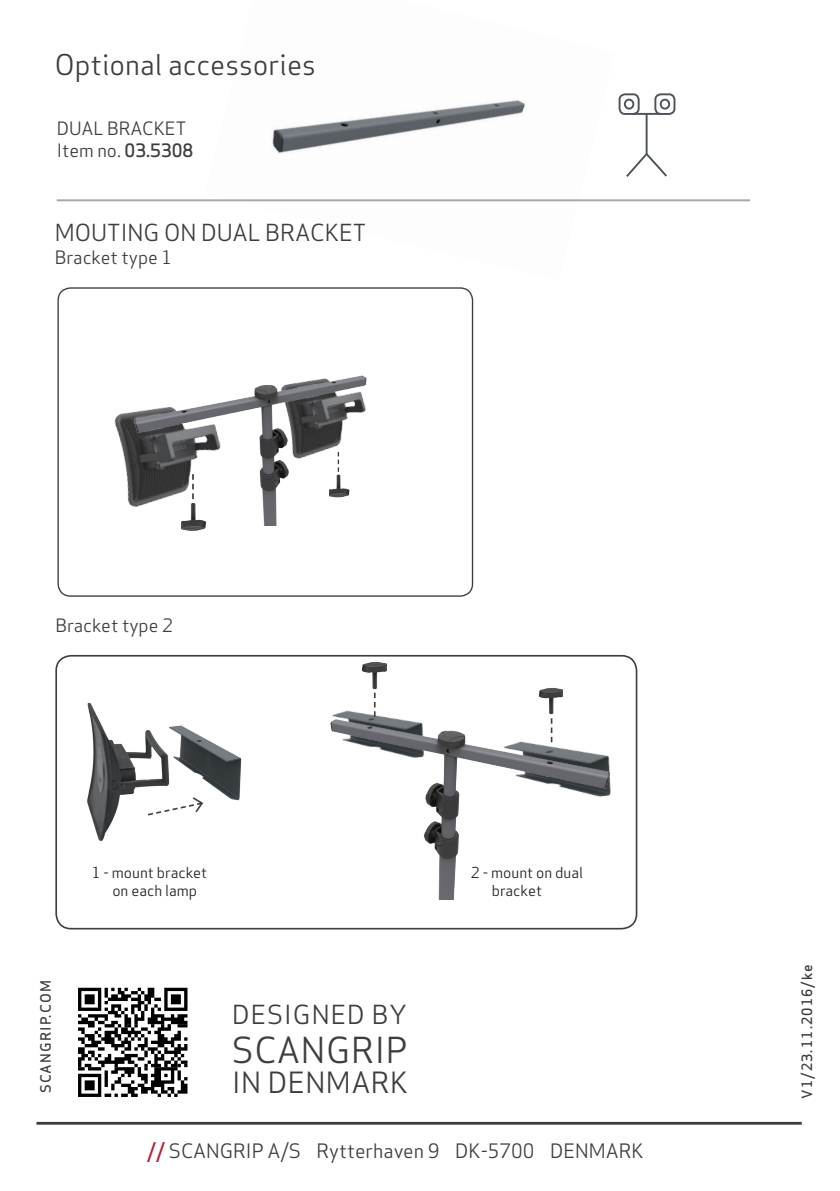
<style>
.page{position:relative;width:840px;height:1191px;background:#fff}
.page>*{position:absolute;margin:0;border:0;box-sizing:border-box;transform-origin:0 0}
.t1{font:35px "Apex Sans";letter-spacing:.02em;color:#3e3e3f}
.t2{font:28.6px "Apex Sans";letter-spacing:.015em;color:#3e3e3f}
.t3{font:28px "Apex Sans";color:#3e3e3f}
.t4{font:25.6px "Apex Sans";letter-spacing:.04em;color:#3e3e3f}
.t5{font:23px "Apex Sans";color:#3e3e3f}
.t6{font:19.4px "Apex Sans";color:#3e3e3f}
.t7{font:18px/22px "Apex Sans";color:#3e3e3f}
.t8{font:14.8px "Apex Sans";color:#231f20}
.t9{font:500 13.8px "Apex Sans";letter-spacing:.08em;color:#3e3e3f}
.s1{font-weight:500}
.s2{font-weight:500;color:#b91f33}
</style>
<div class="page">
<img style="left:204px;top:100px;width:410px;height:102px">
<img style="left:57px;top:368px;width:2px;height:178px">
<img style="left:114px;top:375px;width:253px;height:151px">
<img style="left:181px;top:501px;width:28px;height:30px">
<svg style="left:192px;top:474px;width:2px;height:25px"></svg>
<img style="left:329px;top:474px;width:22px;height:25px">
<svg style="left:337px;top:452px;width:2px;height:20px"></svg>
<img style="left:330px;top:668px;width:308px;height:232px">
<img style="left:536px;top:685px;width:26px;height:31px">
<svg style="left:550px;top:718px;width:2px;height:24px"></svg>
<img style="left:359px;top:662px;width:27px;height:28px">
<svg style="left:374px;top:692px;width:1px;height:24px"></svg>
<img style="left:87px;top:702px;width:155px;height:139px">
<svg style="left:146px;top:795px;width:58px;height:21px"></svg>
<div style="left:55px;top:655px;width:582px;height:274px;border:2px solid #3e3e3f;border-radius:15px"></div>
<hr style="left:36px;top:1121px;width:765px;height:3px;background:#3e3e3f">
<svg style="left:78px;top:987px;width:109px;height:110px"></svg>
<hr style="left:633px;top:113px;width:27px;height:2px;background:#4d545a">
<hr style="left:645px;top:114px;width:2px;height:41px;background:#4d545a">
<svg style="left:626px;top:151px;width:41px;height:26px"></svg>
<div style="left:618px;top:93px;width:21px;height:22px;border:2px solid #4d545a;border-radius:5px"></div>
<div style="left:623px;top:99px;width:11px;height:11px;border:2px solid #4d545a;border-radius:50%"></div>
<div style="left:654px;top:93px;width:21px;height:22px;border:2px solid #4d545a;border-radius:5px"></div>
<div style="left:659px;top:99px;width:10px;height:11px;border:2px solid #4d545a;border-radius:50%"></div>
<hr style="left:57px;top:199px;width:692px;height:2px;background:#a8a9ad">
<p class="t3" style="left:55px;top:42px;width:262px">Optional accessories</p>
<p class="t7" style="left:57px;top:116px;width:138px">DUAL BRACKET<br>Item no. <span class="s1">03.5308</span></p>
<p class="t5" style="left:55px;top:214px;width:313px">MOUTING ON DUAL BRACKET</p>
<p class="t7" style="left:55px;top:245px;width:119px">Bracket type 1</p>
<p class="t7" style="left:55px;top:612px;width:119px">Bracket type 2</p>
<p class="t9" style="left:33px;top:1093px;width:114px;rotate:-90deg">SCANGRIP.COM</p>
<p class="t8" style="left:92px;top:860px;width:117px">1 - mount bracket</p>
<p class="t8" style="left:112px;top:878px;width:86px">on each lamp</p>
<p class="t4" style="left:232px;top:994px;width:176px">DESIGNED BY</p>
<p class="t1" style="left:231px;top:1021px;width:177px">SCANGRIP</p>
<p class="t2" style="left:232px;top:1059px;width:177px">IN DENMARK</p>
<p class="t8" style="left:470px;top:860px;width:114px">2 - mount on dual</p>
<p class="t8" style="left:491px;top:878px;width:52px">bracket</p>
<p class="t6" style="left:147px;top:1135px;width:497px"><span class="s2">//</span> SCANGRIP A/S Rytterhaven 9 DK-5700 DENMARK</p>
<p class="t9" style="left:794px;top:1099px;width:136px;rotate:-90deg">V1/23.11.2016/ke</p>
</div>
